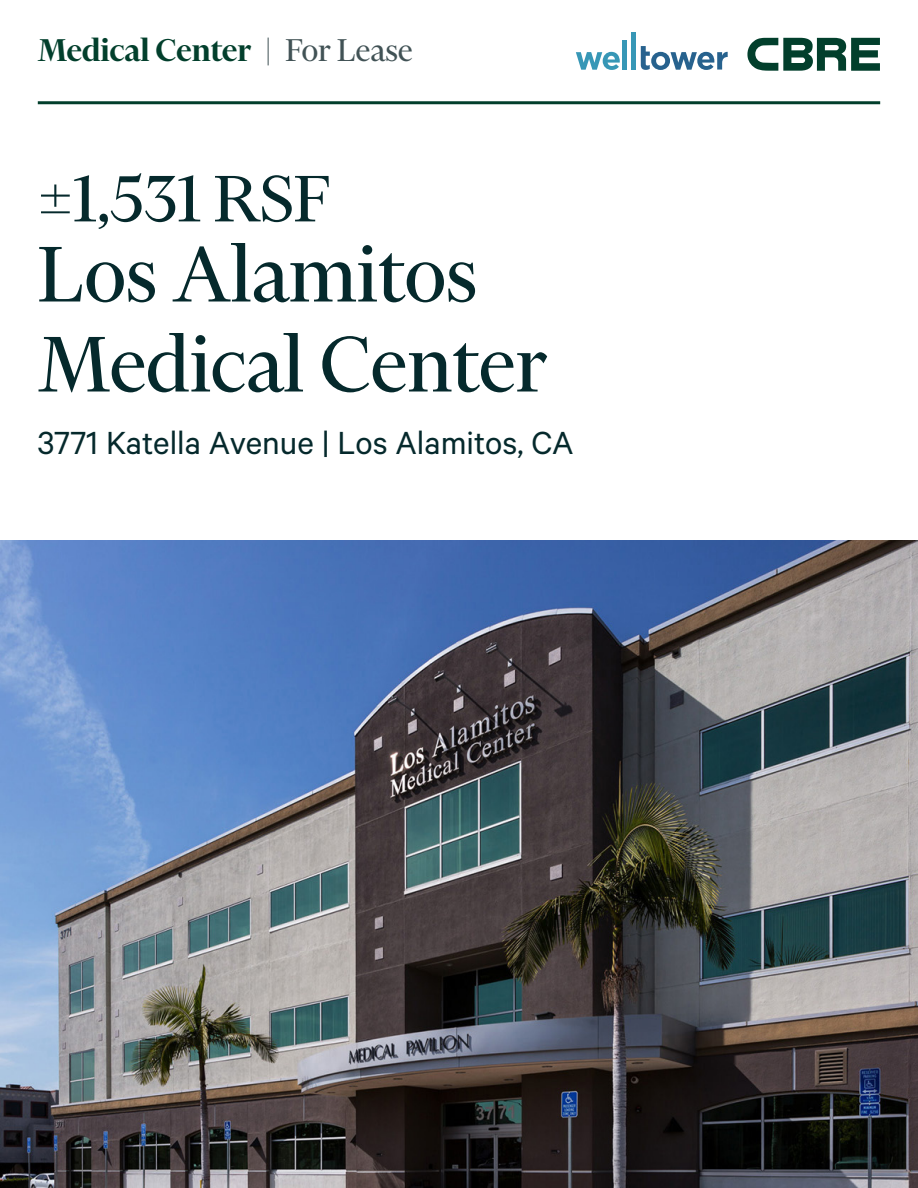
<style>
.page{position:relative;width:918px;height:1188px;background:#fff}
.page>*{position:absolute;margin:0;border:0;box-sizing:border-box;transform-origin:0 0}
.Heading_Large{font:90px/90px "Financier Display";color:#05292c}
.Heading_Large-2{font:75px "Financier Display";color:#05292c}
.Subheading_Large{font:36px "Calibre";color:#05292c}
.t1{font:600 36px "Financier Display";color:#023f2c}
.s1{font-weight:400;color:#415255}
</style>
<div class="page">
<img style="left:0;top:540px;width:918px;height:648px">
<svg style="left:747px;top:38px;width:133px;height:33px"></svg>
<hr style="left:38px;top:101px;width:842px;height:3px;background:#023f2c">
<svg style="left:576px;top:52px;width:44px;height:18px"></svg>
<div style="left:622px;top:40px;width:5px;height:30px;background:#3797b6"></div>
<div style="left:631px;top:32px;width:5px;height:38px;background:#3797b6"></div>
<svg style="left:641px;top:46px;width:87px;height:24px"></svg>
<p class="t1" style="left:38px;top:26px;width:376px">Medical Center <span class="s1">| For Lease</span></p>
<p class="Heading_Large-2" style="left:38px;top:160px;width:294px">±1,531 RSF</p>
<p class="Heading_Large" style="left:38px;top:229px;width:511px">Los Alamitos<br>Medical Center</p>
<p class="Subheading_Large" style="left:38px;top:422px;width:537px">3771 Katella Avenue | Los Alamitos, CA</p>
</div>
